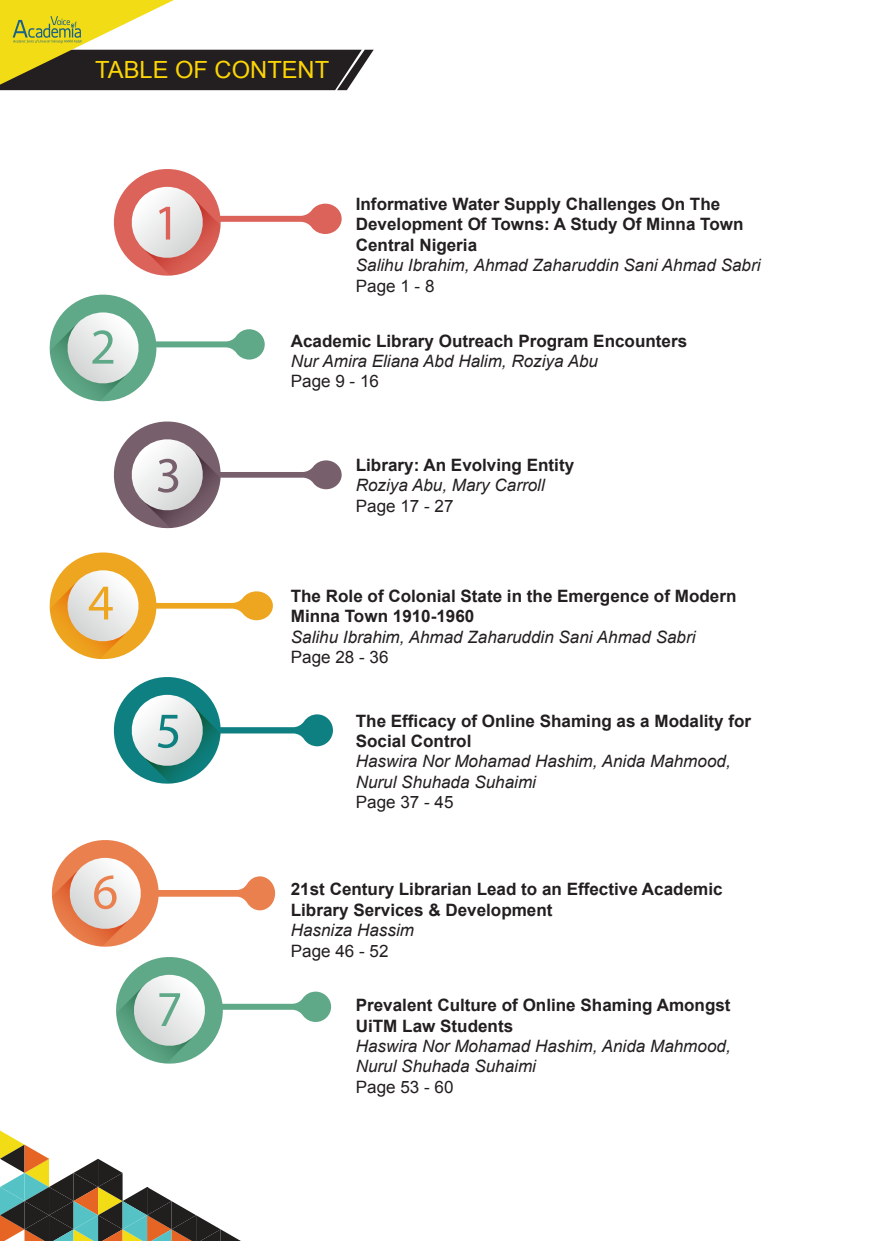
<style>
.page{position:relative;width:874px;height:1241px;background:#fff}
.page>*{position:absolute;margin:0;border:0;box-sizing:border-box;transform-origin:0 0}
.t1{font:700 50.4px "Bebas Neue";color:#5fa888}
.t2{font:700 50.4px "Bebas Neue";color:#785f6c}
.t3{font:700 50.4px "Bebas Neue";color:#db635a}
.t4{font:700 50.4px "Bebas Neue";color:#eea51f}
.t5{font:700 50.4px "Bebas Neue";color:#0e8081}
.t6{font:700 50.4px "Bebas Neue";color:#e9804d}
.t7{font:23.62px "Arial";color:#fcd505}
.t8{font:700 16.97px/20.5px "Arial";color:#231f20}
.t9{font:italic 16.97px/20.5px "Arial";color:#231f20}
.t10{font:16.97px "Arial";color:#231f20}
</style>
<div class="page">
<svg style="left:0;top:1130px;width:239px;height:110px"></svg>
<svg style="left:0;top:0;width:373px;height:90px"></svg>
<svg style="left:113px;top:421px;width:229px;height:108px"></svg>
<svg style="left:113px;top:169px;width:229px;height:107px"></svg>
<svg style="left:49px;top:294px;width:216px;height:108px"></svg>
<svg style="left:49px;top:552px;width:224px;height:107px"></svg>
<svg style="left:113px;top:677px;width:220px;height:107px"></svg>
<svg style="left:51px;top:840px;width:280px;height:224px"></svg>
<h2 class="t7" style="left:95px;top:55px;width:235px">TABLE OF CONTENT</h2>
<h1 class="t1" style="left:90px;top:315px;width:27px">2</h1>
<h1 class="t4" style="left:88px;top:571px;width:27px">4</h1>
<h1 class="t3" style="left:154px;top:191px;width:27px">1</h1>
<h1 class="t2" style="left:155px;top:444px;width:27px">3</h1>
<h1 class="t5" style="left:155px;top:699px;width:27px">5</h1>
<h1 class="t6" style="left:92px;top:860px;width:27px">6</h1>
<h1 class="t1" style="left:156px;top:977px;width:27px">7</h1>
<p class="t8" style="left:355px;top:194px;width:389px">Informative Water Supply Challenges On The<br>Development Of Towns: A Study Of Minna Town<br>Central Nigeria</p>
<p class="t9" style="left:355px;top:255px;width:406px">Salihu Ibrahim, Ahmad Zaharuddin Sani Ahmad Sabri</p>
<p class="t10" style="left:355px;top:274px;width:80px">Page 1 - 8</p>
<p class="t8" style="left:290px;top:331px;width:397px">Academic Library Outreach Program Encounters</p>
<p class="t9" style="left:290px;top:351px;width:308px">Nur Amira Eliana Abd Halim, Roziya Abu</p>
<p class="t10" style="left:290px;top:370px;width:90px">Page 9 - 16</p>
<p class="t8" style="left:355px;top:455px;width:220px">Library: An Evolving Entity</p>
<p class="t9" style="left:355px;top:475px;width:190px">Roziya Abu, Mary Carroll</p>
<p class="t10" style="left:355px;top:494px;width:99px">Page 17 - 27</p>
<p class="t8" style="left:290px;top:586px;width:447px">The Role of Colonial State in the Emergence of Modern<br>Minna Town 1910-1960</p>
<p class="t9" style="left:290px;top:626px;width:406px">Salihu Ibrahim, Ahmad Zaharuddin Sani Ahmad Sabri</p>
<p class="t10" style="left:290px;top:646px;width:99px">Page 28 - 36</p>
<p class="t8" style="left:355px;top:710px;width:397px">The Efficacy of Online Shaming as a Modality for<br>Social Control</p>
<p class="t9" style="left:355px;top:751px;width:376px">Haswira Nor Mohamad Hashim, Anida Mahmood,<br>Nurul Shuhada Suhaimi</p>
<p class="t10" style="left:355px;top:791px;width:99px">Page 37 - 45</p>
<p class="t8" style="left:290px;top:879px;width:433px">21st Century Librarian Lead to an Effective Academic<br>Library Services &amp; Development</p>
<p class="t9" style="left:290px;top:920px;width:125px">Hasniza Hassim</p>
<p class="t10" style="left:290px;top:939px;width:99px">Page 46 - 52</p>
<p class="t8" style="left:355px;top:995px;width:376px">Prevalent Culture of Online Shaming Amongst<br>UiTM Law Students</p>
<p class="t9" style="left:355px;top:1035px;width:376px">Haswira Nor Mohamad Hashim, Anida Mahmood,<br>Nurul Shuhada Suhaimi</p>
<p class="t10" style="left:355px;top:1075px;width:99px">Page 53 - 60</p>
</div>
